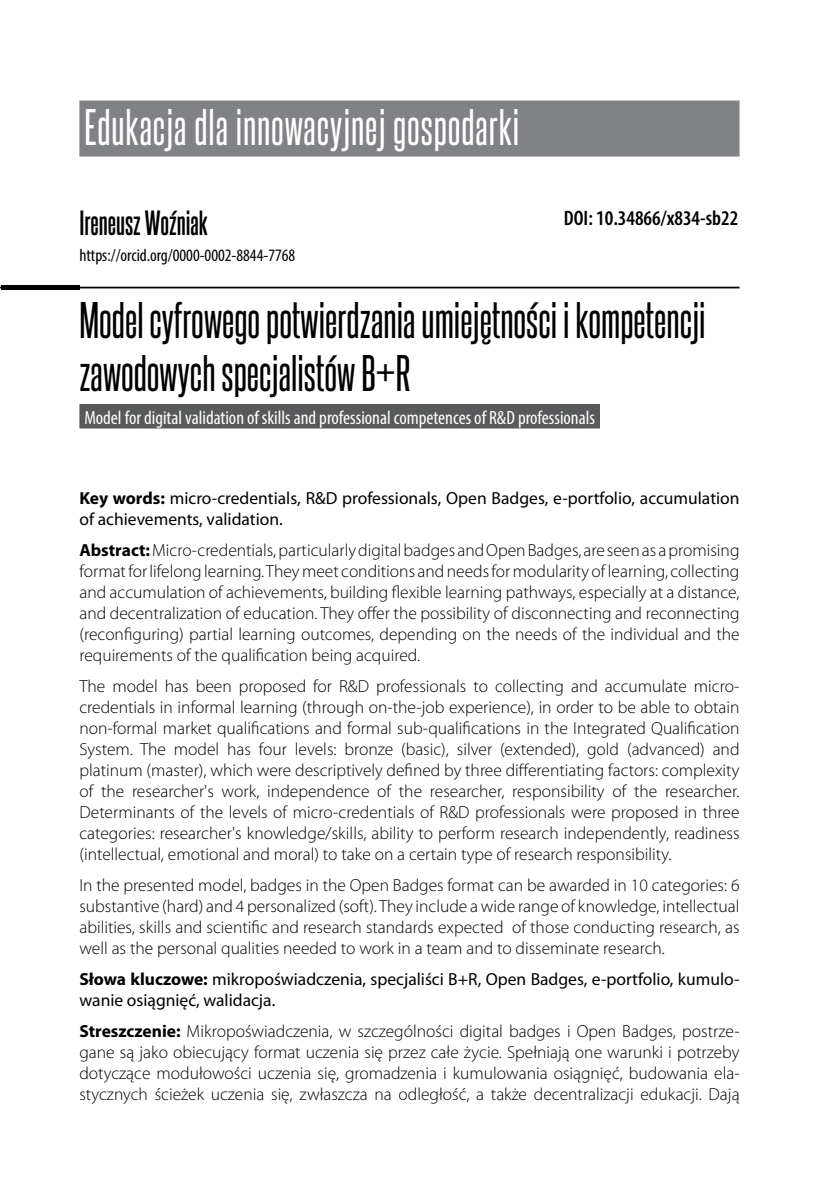
<style>
.page{position:relative;width:819px;height:1191px;background:#fff}
.page>*{position:absolute;margin:0;border:0;box-sizing:border-box;transform-origin:0 0}
.t1{font:43.75px/52.5px "Steelfish Rg";color:#000}
.t2{font:43.75px "Steelfish Rg";letter-spacing:.02em;color:#fff}
.t3{font:700 29.75px "Steelfish Rg";color:#000}
.t4{font:600 condensed 21px "Myriad Pro";color:#000}
.t5{font:condensed 19.25px "Myriad Pro";color:#fff}
.t6{font:300 17.5px/21px "Myriad Pro";color:#000;text-align:justify}
.t7{font:17.5px/21px "Myriad Pro";color:#000}
.t8{font:condensed 17.5px "Myriad Pro";color:#000}
.s1{font-weight:700}
</style>
<div class="page">
<div style="left:79px;top:100px;width:660px;height:56px;background:#808285"></div>
<div style="left:79px;top:404px;width:521px;height:24px;background:#58595b"></div>
<hr style="left:0;top:287px;width:739px;height:1px;background:#000">
<div style="left:1px;top:285px;width:78px;height:5px;background:#000"></div>
<h1 class="t2" style="left:84px;top:100px;width:436px">Edukacja dla innowacyjnej gospodarki</h1>
<h2 class="t3" style="left:79px;top:205px;width:130px">Ireneusz Woźniak</h2>
<p class="t8" style="left:79px;top:245px;width:217px">https://orcid.org/0000-0002-8844-7768</p>
<h1 class="t1" style="left:79px;top:293px;width:627px">Model cyfrowego potwierdzania umiejętności i kompetencji zawodowych specjalistów B+R</h1>
<p class="t5" style="left:84px;top:406px;width:512px">Model for digital validation of skills and professional competences of R&amp;D professionals</p>
<p class="t4" style="left:564px;top:207px;width:176px">DOI: 10.34866/x834-sb22</p>
<p class="t7" style="left:79px;top:488px;width:661px"><span class="s1">Key words:</span> micro-credentials, R&amp;D professionals, Open Badges, e-portfolio, accumulation of achievements, validation.</p>
<p class="t6" style="left:79px;top:540px;width:661px"><span class="s1">Abstract:</span> Micro-credentials, particularly digital badges and Open Badges, are seen as a promising format for lifelong learning. They meet conditions and needs for modularity of learning, collecting and accumulation of achievements, building flexible learning pathways, especially at a distance, and decentralization of education. They offer the possibility of disconnecting and reconnecting (reconfiguring) partial learning outcomes, depending on the needs of the individual and the requirements of the qualification being acquired.</p>
<p class="t6" style="left:79px;top:676px;width:661px">The model has been proposed for R&amp;D professionals to collecting and accumulate micro&shy;credentials in informal learning (through on-the-job experience), in order to be able to obtain non-formal market qualifications and formal sub-qualifications in the Integrated Qualification System. The model has four levels: bronze (basic), silver (extended), gold (advanced) and platinum (master), which were descriptively defined by three differentiating factors: complexity of the researcher's work, independence of the researcher, responsibility of the researcher.<br>Determinants of the levels of micro-credentials of R&amp;D professionals were proposed in three categories: researcher's knowledge/skills, ability to perform research independently, readiness (intellectual, emotional and moral) to take on a certain type of research responsibility.</p>
<p class="t6" style="left:79px;top:875px;width:661px">In the presented model, badges in the Open Badges format can be awarded in 10 categories: 6 substantive (hard) and 4 personalized (soft). They include a wide range of knowledge, intellectual abilities, skills and scientific and research standards expected of those conducting research, as well as the personal qualities needed to work in a team and to disseminate research.</p>
<p class="t7" style="left:79px;top:968px;width:661px"><span class="s1">Słowa kluczowe:</span> mikropoświadczenia, specjaliści B+R, Open Badges, e-portfolio, kumulo&shy;wanie osiągnięć, walidacja.</p>
<p class="t6" style="left:79px;top:1021px;width:661px"><span class="s1">Streszczenie:</span> Mikropoświadczenia, w szczególności digital badges i Open Badges, postrze&shy;gane są jako obiecujący format uczenia się przez całe życie. Spełniają one warunki i potrzeby dotyczące modułowości uczenia się, gromadzenia i kumulowania osiągnięć, budowania ela&shy;stycznych ścieżek uczenia się, zwłaszcza na odległość, a także decentralizacji edukacji. Dają</p>
</div>
